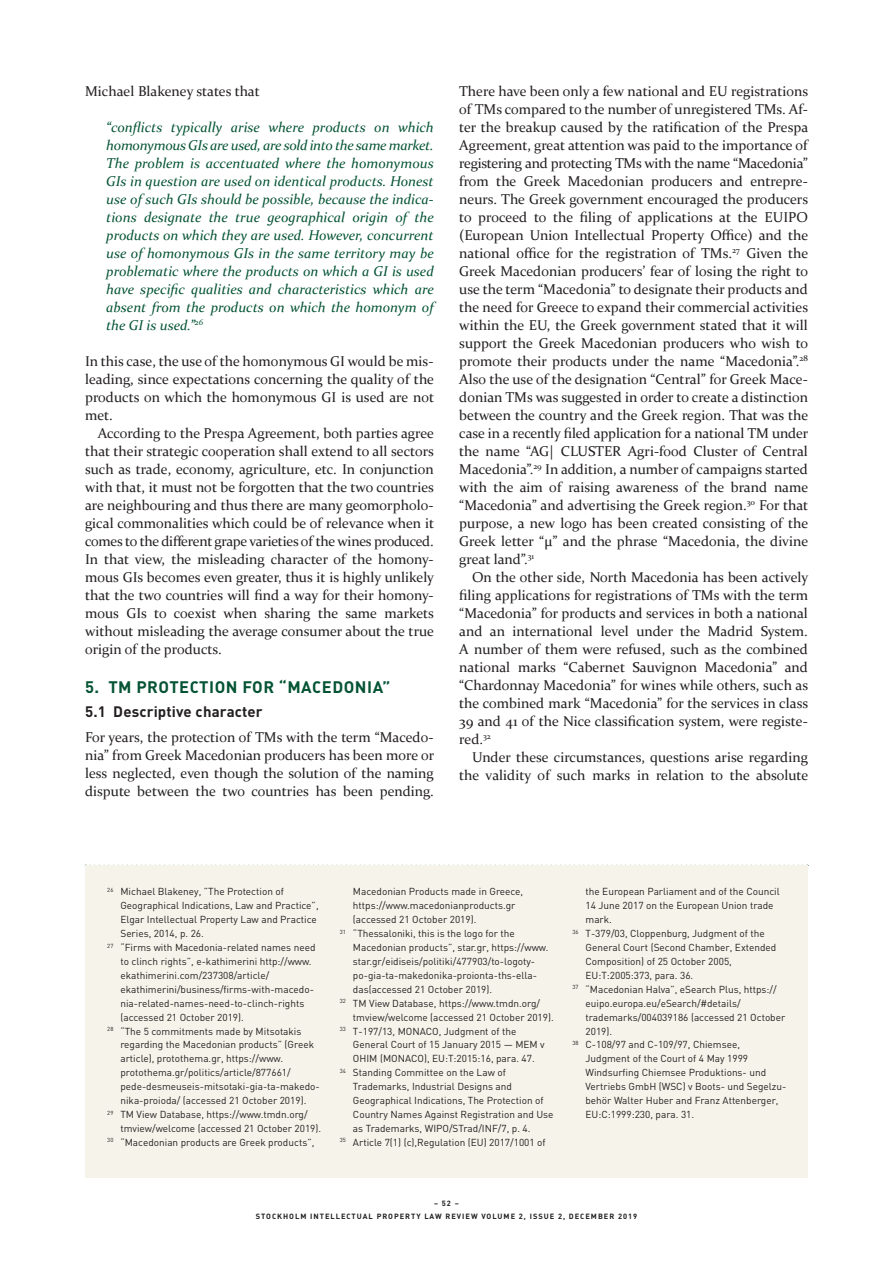
<style>
.page{position:relative;width:893px;height:1263px;background:#fff}
.page>*{position:absolute;margin:0;border:0;box-sizing:border-box;transform-origin:0 0}
.t1{font:700 16.5px "DIN";letter-spacing:.03em;color:#045334}
.t2{font:700 15px "DIN";letter-spacing:.01em;color:#231f20}
.t3{font:14.25px/18px "Constantia";color:#231f20;text-align:justify}
.t4{font:italic 14.25px/18px "Constantia";color:#045334;text-align:justify}
.t5{font:10.05px "DIN";color:#231f20}
.t6{font:700 7.5px/13.5px "DIN";letter-spacing:.13em;color:#231f20;text-align:center}
</style>
<div class="page">
<div style="left:85px;top:865px;width:723px;height:313px;background:#f6f3eb"></div>
<p class="t3" style="left:85px;top:81px;width:176px">Michael Blakeney states that</p>
<p class="t4" style="left:106px;top:117px;width:329px">“conflicts typically arise where products on which homonymous GIs are used, are sold into the same market.<br>The problem is accentuated where the homonymous GIs in question are used on identical products. Honest use of such GIs should be possible, because the indica&shy;tions designate the true geographical origin of the products on which they are used. However, concurrent use of homonymous GIs in the same territory may be problematic where the products on which a GI is used have specific qualities and characteristics which are absent from the products on which the homonym of the GI is used.”<sup>26</sup></p>
<p class="t3" style="left:85px;top:351px;width:351px">In this case, the use of the homonymous GI would be mis&shy;leading, since expectations concerning the quality of the products on which the homonymous GI is used are not met.</p>
<p class="t3" style="left:85px;top:423px;width:351px;text-indent:13px">According to the Prespa Agreement, both parties agree that their strategic cooperation shall extend to all sectors such as trade, economy, agriculture, etc. In conjunction with that, it must not be forgotten that the two countries are neighbouring and thus there are many geomorpholo&shy;gical commonalities which could be of relevance when it comes to the different grape varieties of the wines produced.<br>In that view, the misleading character of the homony&shy;mous GIs becomes even greater, thus it is highly unlikely that the two countries will find a way for their homony&shy;mous GIs to coexist when sharing the same markets without misleading the average consumer about the true origin of the products.</p>
<p class="t1" style="left:85px;top:676px;width:307px">5. TM PROTECTION FOR “MACEDONIA”</p>
<p class="t2" style="left:85px;top:702px;width:179px">5.1 Descriptive character</p>
<p class="t3" style="left:85px;top:727px;width:351px">For years, the protection of TMs with the term “Macedo&shy;nia” from Greek Macedonian producers has been more or less neglected, even though the solution of the naming dispute between the two countries has been pending.</p>
<p class="t3" style="left:459px;top:81px;width:351px">There have been only a few national and EU registrations of TMs compared to the number of unregistered TMs. Af&shy;ter the breakup caused by the ratification of the Prespa Agreement, great attention was paid to the importance of registering and protecting TMs with the name “Macedonia” from the Greek Macedonian producers and entrepre&shy;neurs. The Greek government encouraged the producers to proceed to the filing of applications at the EUIPO (European Union Intellectual Property Office) and the national office for the registration of TMs.<sup>27</sup> Given the Greek Macedonian producers’ fear of losing the right to use the term “Macedonia” to designate their products and the need for Greece to expand their commercial activities within the EU, the Greek government stated that it will support the Greek Macedonian producers who wish to promote their products under the name “Macedonia”.<sup>28<br></sup>Also the use of the designation “Central” for Greek Mace&shy;donian TMs was suggested in order to create a distinction between the country and the Greek region. That was the case in a recently filed application for a national TM under the name “AG| CLUSTER Agri-food Cluster of Central Macedonia”.<sup>29</sup> In addition, a number of campaigns started with the aim of raising awareness of the brand name “Macedonia” and advertising the Greek region.<sup>30</sup> For that purpose, a new logo has been created consisting of the Greek letter “μ” and the phrase “Macedonia, the divine great land”.<sup>31</sup></p>
<p class="t3" style="left:459px;top:567px;width:351px;text-indent:13px">On the other side, North Macedonia has been actively filing applications for registrations of TMs with the term “Macedonia” for products and services in both a national and an international level under the Madrid System.<br>A number of them were refused, such as the combined national marks “Cabernet Sauvignon Macedonia” and “Chardonnay Macedonia” for wines while others, such as the combined mark “Macedonia” for the services in class 39 and 41 of the Nice classification system, were registe&shy;red.<sup>32</sup></p>
<p class="t3" style="left:459px;top:747px;width:351px;text-align:right">Under these circumstances, questions arise regarding the validity of such marks in relation to the absolute</p>
<p class="t5" style="left:107px;top:885px;width:178px"><sup>26</sup> Michael Blakeney, ”The Protection of</p>
<p class="t5" style="left:120px;top:899px;width:200px">Geographical Indications, Law and Practice”,</p>
<p class="t5" style="left:120px;top:913px;width:198px">Elgar Intellectual Property Law and Practice</p>
<p class="t5" style="left:120px;top:927px;width:85px">Series, 2014, p. 26.</p>
<p class="t5" style="left:107px;top:941px;width:210px"><sup>27</sup> “Firms with Macedonia-related names need</p>
<p class="t5" style="left:120px;top:955px;width:193px">to clinch rights”, e-kathimerini http://www.</p>
<p class="t5" style="left:120px;top:969px;width:150px">ekathimerini.com/237308/article/</p>
<p class="t5" style="left:120px;top:983px;width:195px">ekathimerini/business/firms-with-macedo-</p>
<p class="t5" style="left:120px;top:997px;width:185px">nia-related-names-need-to-clinch-rights</p>
<p class="t5" style="left:120px;top:1011px;width:125px">(accessed 21 October 2019).</p>
<p class="t5" style="left:107px;top:1024px;width:196px"><sup>28</sup> “The 5 commitments made by Mitsotakis</p>
<p class="t5" style="left:120px;top:1038px;width:195px">regarding the Macedonian products” (Greek</p>
<p class="t5" style="left:120px;top:1052px;width:164px">article), protothema.gr, https://www.</p>
<p class="t5" style="left:120px;top:1066px;width:172px">protothema.gr/politics/article/877661/</p>
<p class="t5" style="left:120px;top:1080px;width:201px">pede-desmeuseis-mitsotaki-gia-ta-makedo-</p>
<p class="t5" style="left:120px;top:1094px;width:187px">nika-proioda/ (accessed 21 October 2019).</p>
<p class="t5" style="left:107px;top:1108px;width:202px"><sup>29</sup> TM View Database, https://www.tmdn.org/</p>
<p class="t5" style="left:120px;top:1122px;width:202px">tmview/welcome (accessed 21 October 2019).</p>
<p class="t5" style="left:107px;top:1136px;width:209px"><sup>30</sup> “Macedonian products are Greek products”,</p>
<p class="t5" style="left:353px;top:885px;width:172px">Macedonian Products made in Greece,</p>
<p class="t5" style="left:353px;top:899px;width:164px">https://www.macedonianproducts.gr</p>
<p class="t5" style="left:353px;top:913px;width:125px">(accessed 21 October 2019).</p>
<p class="t5" style="left:340px;top:927px;width:176px"><sup>31</sup> “Thessaloniki, this is the logo for the</p>
<p class="t5" style="left:353px;top:941px;width:197px">Macedonian products”, star.gr, https://www.</p>
<p class="t5" style="left:353px;top:955px;width:184px">star.gr/eidiseis/politiki/477903/to-logoty-</p>
<p class="t5" style="left:353px;top:969px;width:186px">po-gia-ta-makedonika-proionta-ths-ella-</p>
<p class="t5" style="left:353px;top:983px;width:141px">das(accessed 21 October 2019).</p>
<p class="t5" style="left:340px;top:997px;width:202px"><sup>32</sup> TM View Database, https://www.tmdn.org/</p>
<p class="t5" style="left:353px;top:1011px;width:202px">tmview/welcome (accessed 21 October 2019).</p>
<p class="t5" style="left:340px;top:1024px;width:178px"><sup>33</sup> T-197/13, MONACO, Judgment of the</p>
<p class="t5" style="left:353px;top:1038px;width:193px">General Court of 15 January 2015 — MEM v</p>
<p class="t5" style="left:353px;top:1052px;width:183px">OHIM (MONACO), EU:T:2015:16, para. 47.</p>
<p class="t5" style="left:340px;top:1066px;width:168px"><sup>34</sup> Standing Committee on the Law of</p>
<p class="t5" style="left:353px;top:1080px;width:160px">Trademarks, Industrial Designs and</p>
<p class="t5" style="left:353px;top:1094px;width:192px">Geographical Indications, The Protection of</p>
<p class="t5" style="left:353px;top:1108px;width:202px">Country Names Against Registration and Use</p>
<p class="t5" style="left:353px;top:1122px;width:179px">as Trademarks, WIPO/STrad/INF/7, p. 4.</p>
<p class="t5" style="left:340px;top:1136px;width:207px"><sup>35</sup> Article 7(1) (c),Regulation (EU) 2017/1001 of</p>
<p class="t5" style="left:585px;top:885px;width:196px">the European Parliament and of the Council</p>
<p class="t5" style="left:585px;top:899px;width:190px">14 June 2017 on the European Union trade</p>
<p class="t5" style="left:585px;top:913px;width:28px">mark.</p>
<p class="t5" style="left:572px;top:927px;width:194px"><sup>36</sup> T-379/03, Cloppenburg, Judgment of the</p>
<p class="t5" style="left:585px;top:941px;width:192px">General Court (Second Chamber, Extended</p>
<p class="t5" style="left:585px;top:955px;width:148px">Composition) of 25 October 2005,</p>
<p class="t5" style="left:585px;top:969px;width:109px">EU:T:2005:373, para. 36.</p>
<p class="t5" style="left:572px;top:983px;width:206px"><sup>37</sup> “Macedonian Halva”, eSearch Plus, https://</p>
<p class="t5" style="left:585px;top:997px;width:157px">euipo.europa.eu/eSearch/#details/</p>
<p class="t5" style="left:585px;top:1011px;width:201px">trademarks/004039186 (accessed 21 October</p>
<p class="t5" style="left:585px;top:1024px;width:28px">2019).</p>
<p class="t5" style="left:572px;top:1038px;width:169px"><sup>38</sup> C-108/97 and C-109/97, Chiemsee,</p>
<p class="t5" style="left:585px;top:1052px;width:164px">Judgment of the Court of 4 May 1999</p>
<p class="t5" style="left:585px;top:1066px;width:182px">Windsurfing Chiemsee Produktions- und</p>
<p class="t5" style="left:585px;top:1080px;width:202px">Vertriebs GmbH (WSC) v Boots- und Segelzu-</p>
<p class="t5" style="left:585px;top:1094px;width:195px">behör Walter Huber and Franz Attenberger,</p>
<p class="t5" style="left:585px;top:1108px;width:110px">EU:C:1999:230, para. 31.</p>
<p class="t6" style="left:256px;top:1196px;width:383px">– 52 –<br>STOCKHOLM INTELLECTUAL PROPERTY LAW REVIEW VOLUME 2, ISSUE 2, DECEMBER 2019</p>
</div>
